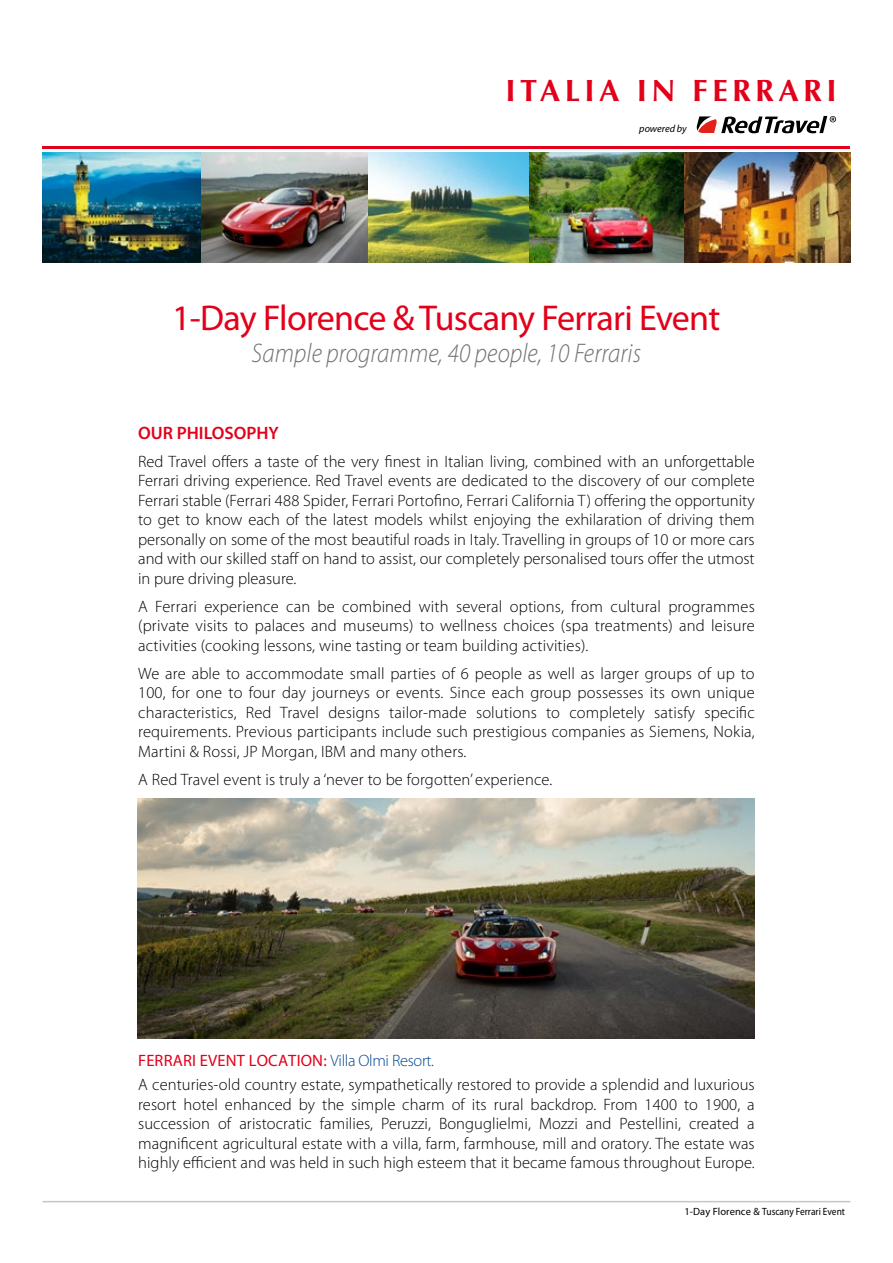
<style>
.page{position:relative;width:893px;height:1263px;background:#fff}
.page>*{position:absolute;margin:0;border:0;box-sizing:border-box;transform-origin:0 0}
.t1{font:36px "Myriad Pro";letter-spacing:-.02em;color:#e2001a}
.t2{font:700 30.75px "Optima LT Std";letter-spacing:.14em;color:#e2001a}
.t3{font:italic 300 27px "Myriad Pro";letter-spacing:.005em;color:#707172;scale:.9 1}
.t4{font:600 18px "Myriad Pro";color:#e2001a}
.t5{font:300 16.5px/19.5px "Myriad Pro";letter-spacing:.005em;color:#000;text-align:justify}
.t6{font:10.5px "Myriad Pro";color:#000}
.t7{font:italic 10.2px "Myriad Pro";letter-spacing:-.005em;color:#000}
.s1{font-weight:400;color:#e2001a}
.s2{color:#004595}
</style>
<div class="page">
<hr style="left:43px;top:1201px;width:807px;height:1px;background:#c6c7c8">
<img style="left:528px;top:152px;width:157px;height:111px">
<img style="left:368px;top:152px;width:160px;height:111px">
<img style="left:685px;top:152px;width:165px;height:111px">
<img style="left:43px;top:152px;width:159px;height:111px">
<img style="left:202px;top:152px;width:166px;height:111px">
<svg style="left:696px;top:116px;width:140px;height:17px"></svg>
<hr style="left:43px;top:146px;width:807px;height:3px;background:#e2001a">
<img style="left:138px;top:798px;width:617px;height:241px">
<h2 class="t2" style="left:506px;top:72px;width:332px">ITALIA IN FERRARI</h2>
<p class="t7" style="left:639px;top:122px;width:49px">powered by</p>
<h1 class="t1" style="left:172px;top:298px;width:550px">1-Day Florence &amp; Tuscany Ferrari Event</h1>
<h3 class="t3" style="left:251px;top:339px;width:435px">Sample programme, 40 people, 10 Ferraris</h3>
<p class="t4" style="left:138px;top:423px;width:142px">OUR PHILOSOPHY</p>
<p class="t5" style="left:138px;top:452px;width:618px">Red Travel offers a taste of the very finest in Italian living, combined with an unforgettable Ferrari driving experience. Red Travel events are dedicated to the discovery of our complete Ferrari stable (Ferrari 488 Spider, Ferrari Portofino, Ferrari California T) offering the opportunity to get to know each of the latest models whilst enjoying the exhilaration of driving them personally on some of the most beautiful roads in Italy. Travelling in groups of 10 or more cars and with our skilled staff on hand to assist, our completely personalised tours offer the utmost in pure driving pleasure.</p>
<p class="t5" style="left:138px;top:597px;width:618px">A Ferrari experience can be combined with several options, from cultural programmes (private visits to palaces and museums) to wellness choices (spa treatments) and leisure activities (cooking lessons, wine tasting or team building activities).</p>
<p class="t5" style="left:138px;top:664px;width:618px">We are able to accommodate small parties of 6 people as well as larger groups of up to 100, for one to four day journeys or events. Since each group possesses its own unique characteristics, Red Travel designs tailor-made solutions to completely satisfy specific requirements. Previous participants include such prestigious companies as Siemens, Nokia, Martini &amp; Rossi, JP Morgan, IBM and many others.</p>
<p class="t5" style="left:138px;top:770px;width:416px">A Red Travel event is truly a ‘never to be forgotten’ experience.</p>
<p class="t5" style="left:138px;top:1049px;width:618px;line-height:23.7px"><span class="s1">FERRARI EVENT LOCATION:</span> <span class="s2">Villa Olmi Resort.<br></span>A centuries-old country estate, sympathetically restored to provide a splendid and luxurious</p>
<p class="t5" style="left:138px;top:1095px;width:618px">resort hotel enhanced by the simple charm of its rural backdrop. From 1400 to 1900, a succession of aristocratic families, Peruzzi, Bonguglielmi, Mozzi and Pestellini, created a magnificent agricultural estate with a villa, farm, farmhouse, mill and oratory. The estate was highly efficient and was held in such high esteem that it became famous throughout Europe.</p>
<p class="t6" style="left:684px;top:1205px;width:162px">1-Day Florence &amp; Tuscany Ferrari Event</p>
</div>
